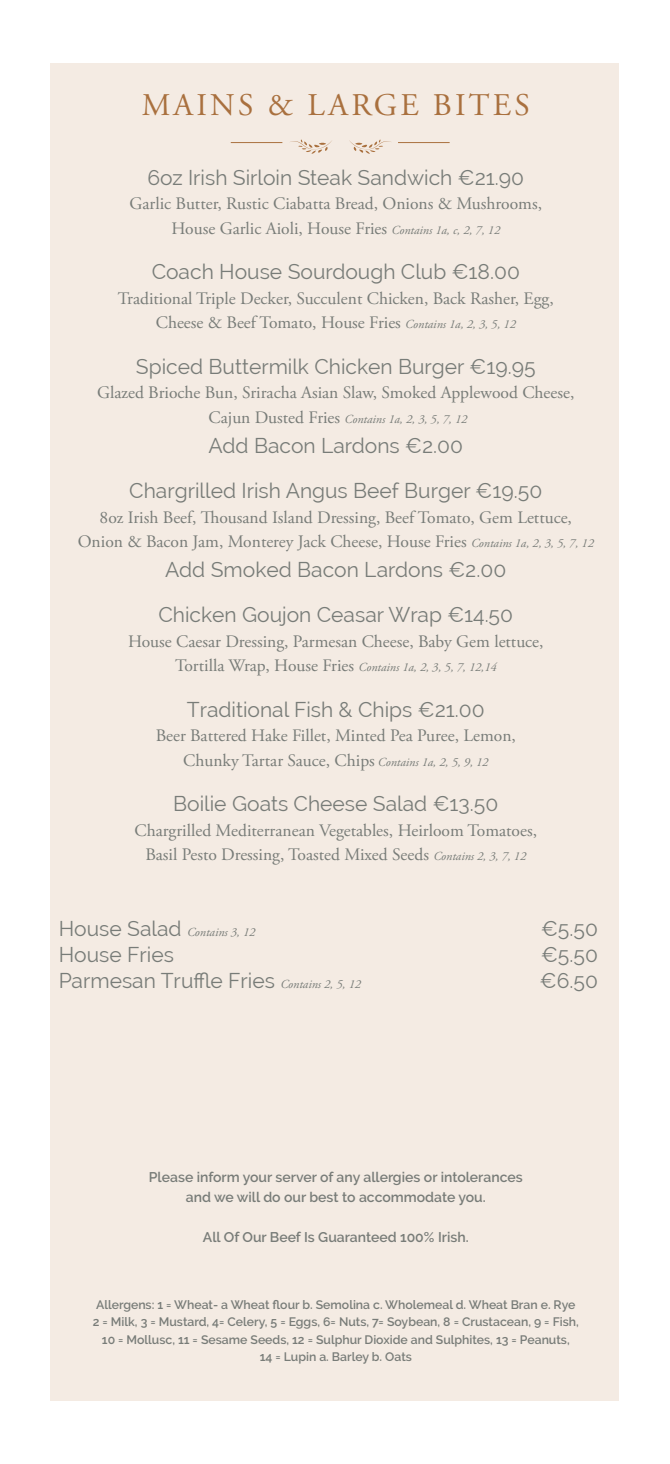
<style>
.page{position:relative;width:670px;height:1464px;background:#fff}
.page>*{position:absolute;margin:0;border:0;box-sizing:border-box;transform-origin:0 0}
.t1{font:31.5px "Adobe Garamond Pro";letter-spacing:.1em;color:#a9703e}
.t2{font:21px "Raleway";color:#787c78}
.t3{font:17.5px "Adobe Garamond Pro";color:#787c78}
.t4{font:600 14px "Raleway";color:#787c78}
.t5{font:600 12.25px "Raleway";color:#787c78}
.t6{font:italic 12.25px "Adobe Garamond Pro";color:#787c78}
.s1{font-style:italic;font-size:12.25px}
.s2{font-style:normal;font-size:17.5px}
.s3{font-family:"Raleway";font-style:normal;font-size:21px}
.s4{font-family:"Adobe Garamond Pro";font-style:italic;font-size:12.25px}
</style>
<div class="page">
<div style="left:51px;top:63px;width:568px;height:1337px;background:#f4ebe3"></div>
<svg style="left:290px;top:139px;width:42px;height:15px"></svg>
<svg style="left:349px;top:139px;width:42px;height:15px"></svg>
<hr style="left:398px;top:142px;width:51px;height:1px;background:#a9703e">
<hr style="left:231px;top:142px;width:51px;height:1px;background:#a9703e">
<p class="t1" style="left:142px;top:86px;width:389px">MAINS &amp; LARGE BITES</p>
<p class="t2" style="left:147px;top:165px;width:378px">6oz Irish Sirloin Steak Sandwich €21.90</p>
<p class="t3" style="left:130px;top:193px;width:414px">Garlic Butter, Rustic Ciabatta Bread, Onions &amp; Mushrooms,</p>
<p class="t3" style="left:171px;top:218px;width:330px">House Garlic Aioli, House Fries <span class="s1">Contains 1a, c, 2, 7, 12</span></p>
<p class="t2" style="left:152px;top:260px;width:370px">Coach House Sourdough Club €18.00</p>
<p class="t3" style="left:118px;top:288px;width:437px">Traditional Triple Decker, Succulent Chicken, Back Rasher, Egg,</p>
<p class="t3" style="left:156px;top:312px;width:361px">Cheese &amp; Beef Tomato, House Fries <span class="s1">Contains 1a, 2, 3, 5, 12</span></p>
<p class="t2" style="left:136px;top:354px;width:401px">Spiced Buttermilk Chicken Burger €19.95</p>
<p class="t3" style="left:97px;top:382px;width:478px">Glazed Brioche Bun, Sriracha Asian Slaw, Smoked Applewood Cheese,</p>
<p class="t6" style="left:209px;top:411px;width:260px"><span class="s2">Cajun Dusted Fries</span> Contains 1a, 2, 3, 5, 7, 12</p>
<p class="t2" style="left:208px;top:433px;width:256px">Add Bacon Lardons €2.00</p>
<p class="t2" style="left:129px;top:478px;width:414px">Chargrilled Irish Angus Beef Burger €19.50</p>
<p class="t3" style="left:100px;top:506px;width:474px">8oz Irish Beef, Thousand Island Dressing, Beef Tomato, Gem Lettuce,</p>
<p class="t3" style="left:78px;top:531px;width:517px">Onion &amp; Bacon Jam, Monterey Jack Cheese, House Fries <span class="s1">Contains 1a, 2, 3, 5, 7, 12</span></p>
<p class="t2" style="left:165px;top:557px;width:342px">Add Smoked Bacon Lardons €2.00</p>
<p class="t2" style="left:158px;top:603px;width:356px">Chicken Goujon Ceasar Wrap €14.50</p>
<p class="t3" style="left:128px;top:631px;width:417px">House Caesar Dressing, Parmesan Cheese, Baby Gem lettuce,</p>
<p class="t6" style="left:175px;top:660px;width:323px"><span class="s2">Tortilla Wrap, House Fries</span> Contains 1a, 2, 3, 5, 7, 12,14</p>
<p class="t2" style="left:187px;top:697px;width:299px">Traditional Fish &amp; Chips €21.00</p>
<p class="t3" style="left:156px;top:725px;width:362px">Beer Battered Hake Fillet, Minted Pea Puree, Lemon,</p>
<p class="t3" style="left:183px;top:750px;width:307px">Chunky Tartar Sauce, Chips <span class="s1">Contains 1a, 2, 5, 9, 12</span></p>
<p class="t2" style="left:173px;top:792px;width:326px">Boilie Goats Cheese Salad €13.50</p>
<p class="t3" style="left:135px;top:820px;width:404px">Chargrilled Mediterranean Vegetables, Heirloom Tomatoes,</p>
<p class="t3" style="left:145px;top:844px;width:382px">Basil Pesto Dressing, Toasted Mixed Seeds <span class="s1">Contains 2, 3, 7, 12</span></p>
<p class="t6" style="left:59px;top:924px;width:198px"><span class="s3">House Salad</span> Contains 3, 12</p>
<p class="t2" style="left:541px;top:916px;width:58px">€5.50</p>
<p class="t2" style="left:59px;top:942px;width:117px">House Fries</p>
<p class="t2" style="left:541px;top:942px;width:58px">€5.50</p>
<p class="t2" style="left:59px;top:968px;width:304px">Parmesan Truffle Fries <span class="s4">Contains 2, 5, 12</span></p>
<p class="t2" style="left:540px;top:968px;width:60px">€6.50</p>
<p class="t4" style="left:149px;top:1168px;width:375px">Please inform your server of any allergies or intolerances</p>
<p class="t4" style="left:186px;top:1188px;width:301px">and we will do our best to accommodate you.</p>
<p class="t4" style="left:203px;top:1229px;width:267px">All Of Our Beef Is Guaranteed 100% Irish.</p>
<p class="t5" style="left:96px;top:1297px;width:481px">Allergens: 1 = Wheat- a Wheat flour b. Semolina c. Wholemeal d. Wheat Bran e. Rye</p>
<p class="t5" style="left:93px;top:1314px;width:487px">2 = Milk, 3 = Mustard, 4= Celery, 5 = Eggs, 6= Nuts, 7= Soybean, 8 = Crustacean, 9 = Fish,</p>
<p class="t5" style="left:102px;top:1332px;width:469px">10 = Mollusc, 11 = Sesame Seeds, 12 = Sulphur Dioxide and Sulphites, 13 = Peanuts,</p>
<p class="t5" style="left:260px;top:1349px;width:154px">14 = Lupin a. Barley b. Oats</p>
</div>
